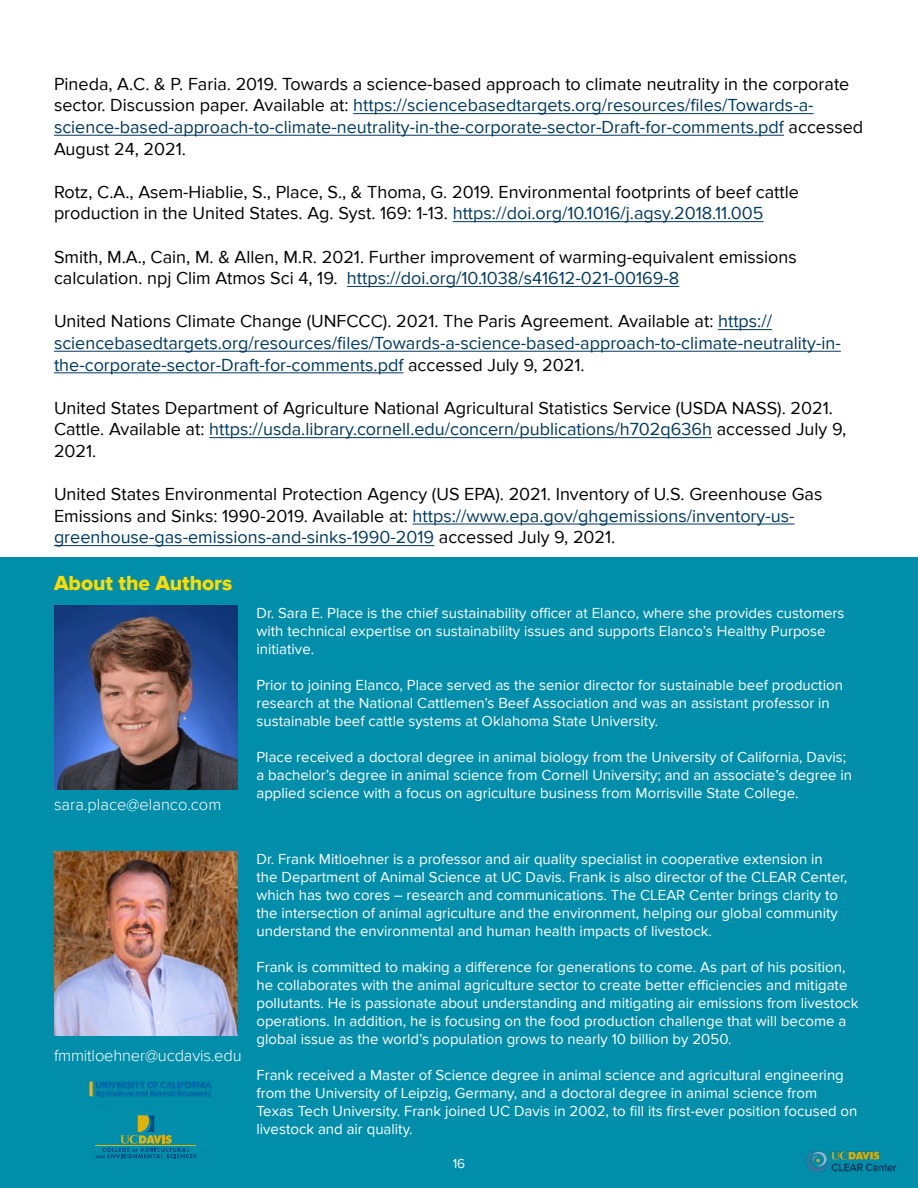
<style>
.page{position:relative;width:918px;height:1188px;background:#fff}
.page>*{position:absolute;margin:0;border:0;box-sizing:border-box;transform-origin:0 0}
.t1{font:21px "Proxima Nova Extrabld";color:#ffdc00}
.t2{font:18px/21.6px "Proxima Nova";color:#000}
.t3{font:18px/21.6px "Proxima Nova";color:#003a5d}
.t4{font:300 16.5px "Proxima Nova";letter-spacing:-.01em;color:#fff}
.t5{font:15px/18px "Proxima Nova";color:#fff}
.t6{font:13.5px "Proxima Nova";color:#fff}
.s1{color:#000}
.s2{color:#003a5d}
</style>
<div class="page">
<div style="left:0;top:557px;width:918px;height:631px;background:#008eaa"></div>
<img style="left:54px;top:606px;width:184px;height:183px">
<img style="left:54px;top:852px;width:184px;height:183px">
<hr style="left:353px;top:113px;width:461px;height:1px;background:#003a5d">
<hr style="left:54px;top:135px;width:730px;height:1px;background:#003a5d">
<hr style="left:453px;top:221px;width:310px;height:1px;background:#003a5d">
<hr style="left:347px;top:286px;width:332px;height:1px;background:#003a5d">
<hr style="left:718px;top:329px;width:54px;height:1px;background:#003a5d">
<hr style="left:54px;top:351px;width:787px;height:1px;background:#003a5d">
<hr style="left:54px;top:373px;width:350px;height:1px;background:#003a5d">
<hr style="left:209px;top:437px;width:503px;height:1px;background:#003a5d">
<hr style="left:413px;top:524px;width:381px;height:1px;background:#003a5d">
<hr style="left:54px;top:545px;width:380px;height:1px;background:#003a5d">
<img style="left:89px;top:1081px;width:123px;height:17px">
<svg style="left:95px;top:1115px;width:101px;height:43px"></svg>
<img style="left:806px;top:1150px;width:91px;height:22px">
<p class="t3" style="left:54px;top:73px;width:811px"><span class="s1">Pineda, A.C. &amp; P. Faria. 2019. Towards a science-based approach to climate neutrality in the corporate sector. Discussion paper. Available at:</span> https://sciencebasedtargets.org/resources/files/Towards-a&shy;science-based-approach-to-climate-neutrality-in-the-corporate-sector-Draft-for-comments.pdf <span class="s1">accessed August 24, 2021.</span></p>
<p class="t2" style="left:54px;top:181px;width:746px">Rotz, C.A., Asem-Hiablie, S., Place, S., &amp; Thoma, G. 2019. Environmental footprints of beef cattle production in the United States. Ag. Syst. 169: 1-13. <span class="s2">https://doi.org/10.1016/j.agsy.2018.11.005</span></p>
<p class="t2" style="left:54px;top:246px;width:744px">Smith, M.A., Cain, M. &amp; Allen, M.R. 2021. Further improvement of warming-equivalent emissions calculation. npj Clim Atmos Sci 4, 19. <span class="s2">https://doi.org/10.1038/s41612-021-00169-8</span></p>
<p class="t3" style="left:54px;top:311px;width:788px"><span class="s1">United Nations Climate Change (UNFCCC). 2021. The Paris Agreement. Available at:</span> https:// sciencebasedtargets.org/resources/files/Towards-a-science-based-approach-to-climate-neutrality-in&shy;the-corporate-sector-Draft-for-comments.pdf <span class="s1">accessed July 9, 2021.</span></p>
<p class="t2" style="left:54px;top:397px;width:794px">United States Department of Agriculture National Agricultural Statistics Service (USDA NASS). 2021.<br>Cattle. Available at: <span class="s2">https://usda.library.cornell.edu/concern/publications/h702q636h</span> accessed July 9,<br>2021.</p>
<p class="t2" style="left:54px;top:484px;width:770px">United States Environmental Protection Agency (US EPA). 2021. Inventory of U.S. Greenhouse Gas<br>Emissions and Sinks: 1990-2019. Available at: <span class="s2">https://www.epa.gov/ghgemissions/inventory-us&shy;greenhouse-gas-emissions-and-sinks-1990-2019</span> accessed July 9, 2021.</p>
<h1 class="t1" style="left:54px;top:571px;width:180px">About the Authors</h1>
<p class="t4" style="left:54px;top:795px;width:169px">sara.place@elanco.com</p>
<p class="t4" style="left:54px;top:1046px;width:189px">fmmitloehner@ucdavis.edu</p>
<p class="t5" style="left:256px;top:604px;width:590px">Dr. Sara E. Place is the chief sustainability officer at Elanco, where she provides customers with technical expertise on sustainability issues and supports Elanco’s Healthy Purpose initiative.</p>
<p class="t5" style="left:256px;top:676px;width:588px">Prior to joining Elanco, Place served as the senior director for sustainable beef production research at the National Cattlemen’s Beef Association and was an assistant professor in sustainable beef cattle systems at Oklahoma State University.</p>
<p class="t5" style="left:256px;top:748px;width:597px">Place received a doctoral degree in animal biology from the University of California, Davis; a bachelor’s degree in animal science from Cornell University; and an associate’s degree in applied science with a focus on agriculture business from Morrisville State College.</p>
<p class="t5" style="left:256px;top:850px;width:592px">Dr. Frank Mitloehner is a professor and air quality specialist in cooperative extension in the Department of Animal Science at UC Davis. Frank is also director of the CLEAR Center, which has two cores – research and communications. The CLEAR Center brings clarity to the intersection of animal agriculture and the environment, helping our global community understand the environmental and human health impacts of livestock.</p>
<p class="t5" style="left:256px;top:958px;width:603px">Frank is committed to making a difference for generations to come. As part of his position, he collaborates with the animal agriculture sector to create better efficiencies and mitigate pollutants. He is passionate about understanding and mitigating air emissions from livestock operations. In addition, he is focusing on the food production challenge that will become a global issue as the world’s population grows to nearly 10 billion by 2050.</p>
<p class="t5" style="left:256px;top:1066px;width:602px">Frank received a Master of Science degree in animal science and agricultural engineering from the University of Leipzig, Germany, and a doctoral degree in animal science from Texas Tech University. Frank joined UC Davis in 2002, to fill its first-ever position focused on livestock and air quality.</p>
<p class="t6" style="left:453px;top:1155px;width:14px">16</p>
</div>
